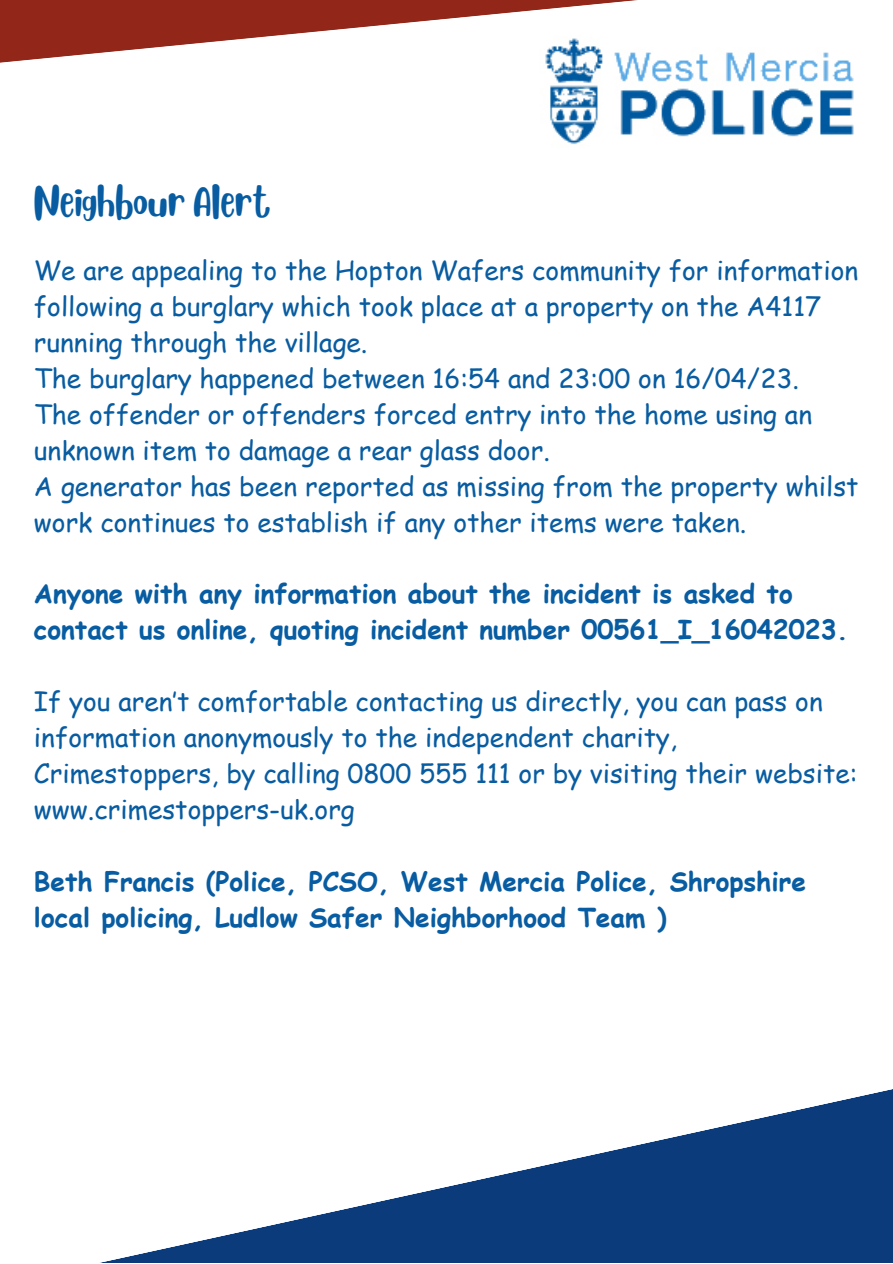
<style>
.page{position:relative;width:893px;height:1264px;background:#fff}
.page>*{position:absolute;margin:0;border:0;box-sizing:border-box;transform-origin:0 0}
.t1{font:31.5px "Blueberry";color:#085ca1}
.t2{font:26.25px/36px "Comic Sans MS";color:#085ca1}
.t3{font:700 26.25px/36px "Comic Sans MS";color:#085ca1}
</style>
<div class="page">
<svg style="left:0;top:0;width:638px;height:63px;fill:#922719"></svg>
<svg style="left:104px;top:1089px;width:788px;height:173px"></svg>
<img style="left:531px;top:19px;width:323px;height:126px">
<p class="t1" style="left:34px;top:178px;width:238px">Neighbour Alert</p>
<p class="t2" style="left:34px;top:251px;width:826px">We are appealing to the Hopton Wafers community for information following a burglary which took place at a property on the A4117 running through the village.<br>The burglary happened between 16:54 and 23:00 on 16/04/23.<br>The offender or offenders forced entry into the home using an unknown item to damage a rear glass door.<br>A generator has been reported as missing from the property whilst work continues to establish if any other items were taken.</p>
<p class="t3" style="left:34px;top:575px;width:815px">Anyone with any information about the incident is asked to contact us online, quoting incident number 00561_I_16042023.</p>
<p class="t2" style="left:34px;top:682px;width:825px">If you aren’t comfortable contacting us directly, you can pass on information anonymously to the independent charity, Crimestoppers, by calling 0800 555 111 or by visiting their website: www.crimestoppers-uk.org</p>
<p class="t3" style="left:34px;top:862px;width:773px">Beth Francis (Police, PCSO, West Mercia Police, Shropshire local policing, Ludlow Safer Neighborhood Team )</p>
</div>
